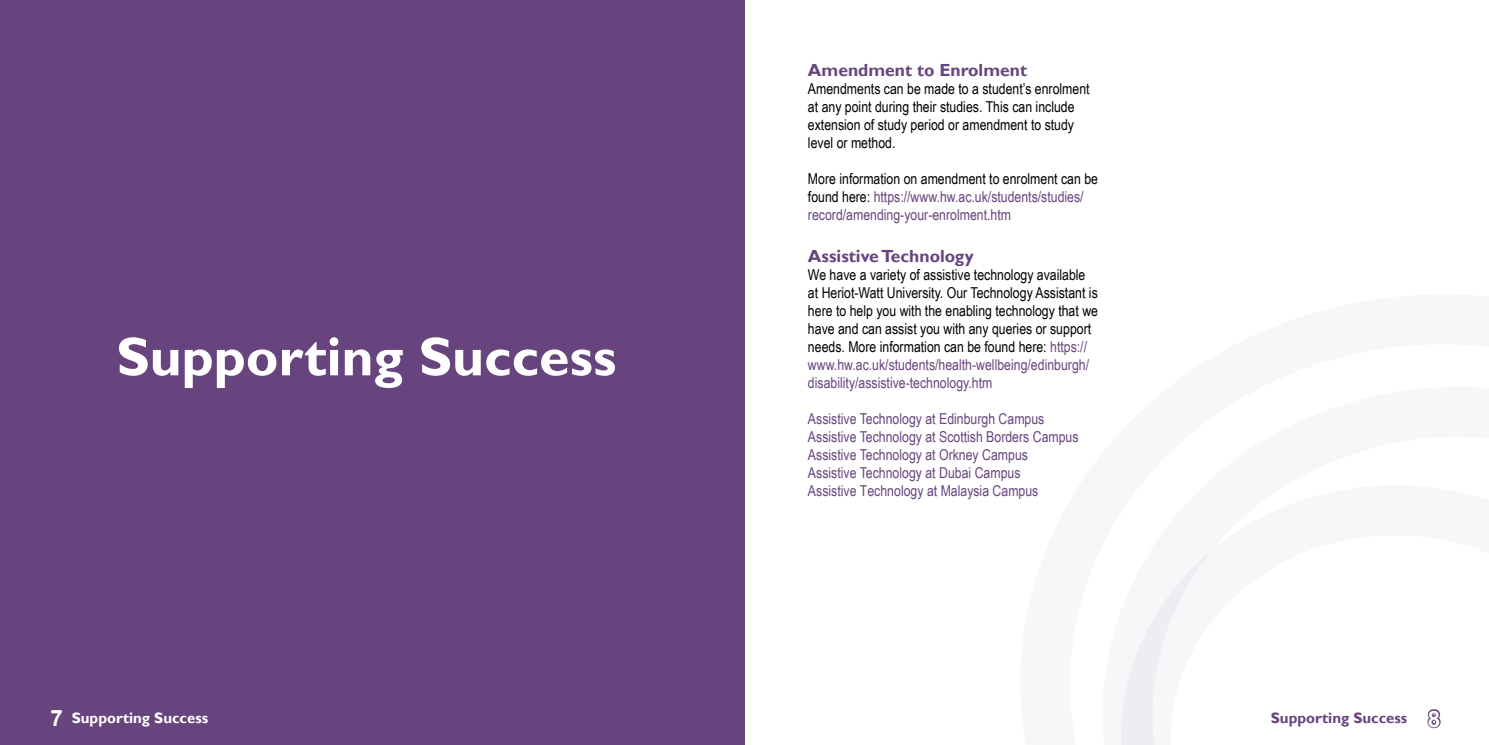
<style>
.page{position:relative;width:1489px;height:745px;background:#fff}
.page>*{position:absolute;margin:0;border:0;box-sizing:border-box;transform-origin:0 0}
.t1{font:700 55px "Gill Sans";color:#fff}
.t2{font:700 17.5px "Gill Sans";color:#68447f}
.t3{font:15px/18px "Arial Narrow";color:#000}
.t4{font:15px/18px "Arial Narrow";color:#68447f}
.t5{font:700 15px "Gill Sans";color:#fff}
.t6{font:700 15px "Gill Sans";color:#68447f}
.s1{color:#000}
.s2{color:#68447f}
.s3{font-family:"Arial";font-size:22.5px}
.s4{font-family:"Arial";font-size:22.5px;color:#fff}
</style>
<div class="page">
<div style="left:0;top:0;width:744px;height:744px;background:#68447f"></div>
<svg style="left:1121px;top:549px;width:320px;height:195px"></svg>
<h1 class="t1" style="left:116px;top:323px;width:501px">Supporting Success</h1>
<p class="t2" style="left:808px;top:59px;width:221px">Amendment to Enrolment</p>
<p class="t3" style="left:808px;top:79px;width:283px">Amendments can be made to a student’s enrolment at any point during their studies. This can include extension of study period or amendment to study level or method.</p>
<p class="t4" style="left:808px;top:169px;width:291px"><span class="s1">More information on amendment to enrolment can be found here:</span> https://www.hw.ac.uk/students/studies/ record/amending-your-enrolment.htm</p>
<p class="t2" style="left:808px;top:245px;width:167px">Assistive Technology</p>
<p class="t3" style="left:808px;top:265px;width:291px">We have a variety of assistive technology available at Heriot-Watt University. Our Technology Assistant is here to help you with the enabling technology that we have and can assist you with any queries or support needs. More information can be found here: <span class="s2">https:// www.hw.ac.uk/students/health-wellbeing/edinburgh/ disability/assistive-technology.htm</span></p>
<p class="t4" style="left:808px;top:409px;width:272px">Assistive Technology at Edinburgh Campus Assistive Technology at Scottish Borders Campus Assistive Technology at Orkney Campus Assistive Technology at Dubai Campus<br>Assistive Technology at Malaysia Campus</p>
<p class="t5" style="left:50px;top:708px;width:159px"><span class="s3">7</span> Supporting Success</p>
<p class="t6" style="left:1270px;top:708px;width:171px">Supporting Success <span class="s4">8</span></p>
</div>
